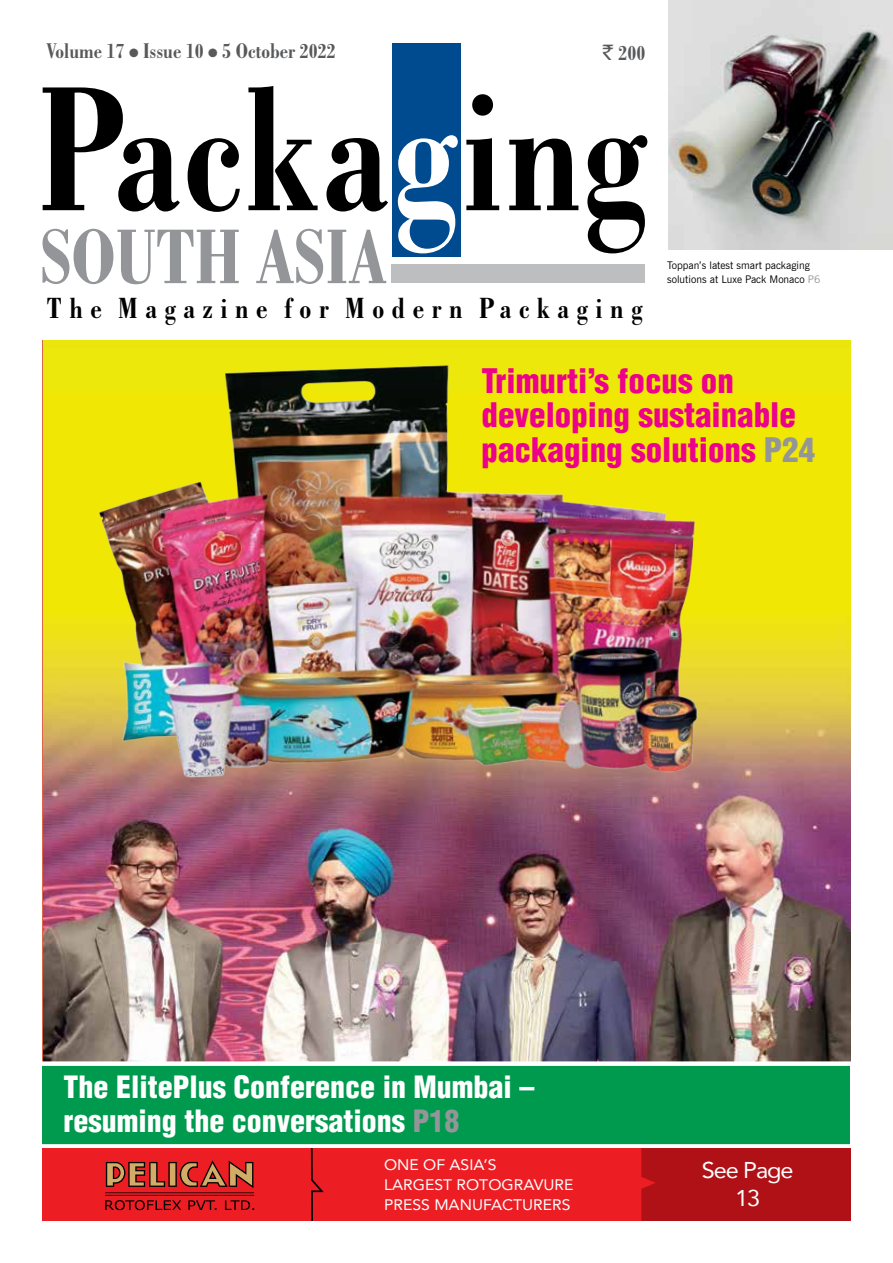
<style>
.page{position:relative;width:893px;height:1263px;background:#fff}
.page>*{position:absolute;margin:0;border:0;box-sizing:border-box;transform-origin:0 0}
.t1{font:900 condensed 33px/34.5px "Helvetica";color:#ec008c}
.t2{font:700 condensed 30.9px "Bodoni PL";letter-spacing:.245em;color:#000}
.t3{font:900 condensed 30px/34.5px "Helvetica";color:#fff}
.t4{font:22.8px/27.3px "Avenir";letter-spacing:-.045em;color:#fff;text-align:center}
.t5{font:700 condensed 22.5px "Bodoni PL";color:#58595b}
.t6{font:15.3px/20px "Avenir";color:#fff}
.t7{font:10.5px/13.5px "News Gothic PL";color:#000}
.s1{font-family:"Indian Rupee";font-weight:400;font-stretch:normal;font-size:21px}
.s2{color:#939598}
</style>
<div class="page">
<div style="left:43px;top:1064px;width:807px;height:82px;background:#009a4e"></div>
<img style="left:43px;top:341px;width:807px;height:720px">
<div style="left:392px;top:43px;width:69px;height:213px;background:#004a8f"></div>
<svg style="left:43px;top:87px;width:137px;height:124px"></svg>
<svg style="left:188px;top:138px;width:52px;height:74px"></svg>
<svg style="left:248px;top:86px;width:70px;height:124px"></svg>
<svg style="left:326px;top:138px;width:62px;height:73px"></svg>
<svg style="left:398px;top:135px;width:60px;height:118px"></svg>
<svg style="left:466px;top:94px;width:33px;height:116px"></svg>
<svg style="left:509px;top:138px;width:69px;height:72px"></svg>
<svg style="left:587px;top:135px;width:60px;height:118px"></svg>
<div style="left:391px;top:264px;width:254px;height:19px;background:#bcbec0"></div>
<svg style="left:43px;top:229px;width:196px;height:55px"></svg>
<svg style="left:256px;top:229px;width:130px;height:55px"></svg>
<img style="left:669px;top:0;width:224px;height:250px">
<div style="left:9px;top:1144px;width:881px;height:5px;background:#fff"></div>
<div style="left:37px;top:1061px;width:853px;height:5px;background:#fff"></div>
<div style="left:43px;top:1148px;width:747px;height:72px;background:#ed1d24"></div>
<hr style="left:105px;top:1195px;width:149px;height:1px;background:#000">
<hr style="left:105px;top:1192px;width:149px;height:1px;background:#000">
<svg style="left:106px;top:1160px;width:147px;height:28px"></svg>
<svg style="left:105px;top:1200px;width:149px;height:10px"></svg>
<svg style="left:310px;top:1148px;width:14px;height:72px"></svg>
<div style="left:641px;top:1148px;width:209px;height:72px;background:#b01116"></div>
<img style="left:70px;top:340px;width:659px;height:490px">
<p class="t5" style="left:47px;top:38px;width:290px">Volume 17 ● Issue 10 ● 5 October 2022</p>
<p class="t5" style="left:603px;top:39px;width:45px"><span class="s1">`</span>200</p>
<p class="t2" style="left:47px;top:289px;width:597px">The Magazine for Modern Packaging</p>
<p class="t7" style="left:667px;top:258px;width:155px">Toppan’s latest smart packaging solutions at Luxe Pack Monaco <span class="s2">P6</span></p>
<p class="t1" style="left:482px;top:363px;width:335px">Trimurti’s focus on developing sustainable packaging solutions <span class="s2">P24</span></p>
<p class="t3" style="left:64px;top:1069px;width:472px">The ElitePlus Conference in Mumbai – resuming the conversations <span class="s2">P18</span></p>
<p class="t6" style="left:384px;top:1154px;width:191px">ONE OF ASIA’S<br>LARGEST ROTOGRAVURE<br>PRESS MANUFACTURERS</p>
<p class="t4" style="left:702px;top:1156px;width:93px">See Page<br>13</p>
</div>
